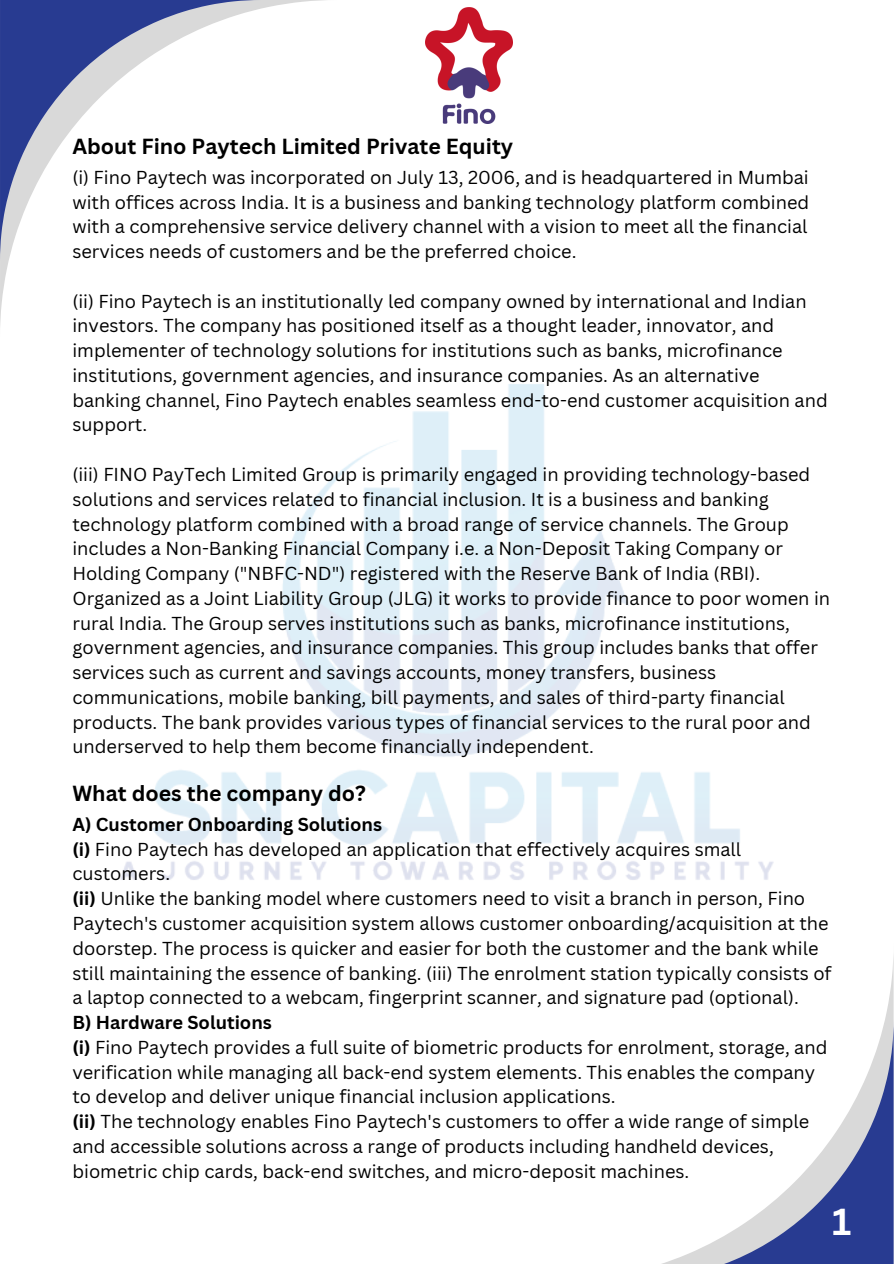
<style>
.page{position:relative;width:894px;height:1264px;background:#fff}
.page>*{position:absolute;margin:0;border:0;box-sizing:border-box;transform-origin:0 0}
.t1{font:700 36.6px "Canva Sans";color:#fff}
.t2{font:700 21.3px "Canva Sans";color:#000}
.t3{font:18.15px/24.8px "Canva Sans";color:#000}
.t4{font:700 18.15px "Canva Sans";color:#000}
.s1{font-weight:700}
</style>
<div class="page">
<img style="left:120px;top:7px;width:654px;height:873px">
<svg style="left:0;top:0;width:336px;height:336px"></svg>
<svg style="left:0;top:0;width:261px;height:261px"></svg>
<svg style="left:665px;top:1019px;width:228px;height:244px"></svg>
<img style="left:425px;top:8px;width:87px;height:115px">
<h1 class="t2" style="left:72px;top:132px;width:442px">About Fino Paytech Limited Private Equity</h1>
<p class="t3" style="left:72px;top:164px;width:738px;text-align:justify">(i) Fino Paytech was incorporated on July 13, 2006, and is headquartered in Mumbai with offices across India. It is a business and banking technology platform combined with a comprehensive service delivery channel with a vision to meet all the financial services needs of customers and be the preferred choice.</p>
<p class="t3" style="left:72px;top:288px;width:756px">(ii) Fino Paytech is an institutionally led company owned by international and Indian investors. The company has positioned itself as a thought leader, innovator, and implementer of technology solutions for institutions such as banks, microfinance institutions, government agencies, and insurance companies. As an alternative banking channel, Fino Paytech enables seamless end-to-end customer acquisition and support.</p>
<p class="t3" style="left:72px;top:461px;width:759px">(iii) FINO PayTech Limited Group is primarily engaged in providing technology-based solutions and services related to financial inclusion. It is a business and banking technology platform combined with a broad range of service channels. The Group includes a Non-Banking Financial Company i.e. a Non-Deposit Taking Company or Holding Company ("NBFC-ND") registered with the Reserve Bank of India (RBI).<br>Organized as a Joint Liability Group (JLG) it works to provide finance to poor women in rural India. The Group serves institutions such as banks, microfinance institutions, government agencies, and insurance companies. This group includes banks that offer services such as current and savings accounts, money transfers, business communications, mobile banking, bill payments, and sales of third-party financial products. The bank provides various types of financial services to the rural poor and underserved to help them become financially independent.</p>
<p class="t2" style="left:72px;top:778px;width:295px">What does the company do?</p>
<p class="t4" style="left:72px;top:811px;width:311px">A) Customer Onboarding Solutions</p>
<p class="t3" style="left:72px;top:836px;width:670px"><span class="s1">(i)</span> Fino Paytech has developed an application that effectively acquires small customers.</p>
<h1 class="t3" style="left:72px;top:885px;width:760px"><span class="s1">(ii)</span> Unlike the banking model where customers need to visit a branch in person, Fino Paytech's customer acquisition system allows customer onboarding/acquisition at the doorstep. The process is quicker and easier for both the customer and the bank while still maintaining the essence of banking. (iii) The enrolment station typically consists of a laptop connected to a webcam, fingerprint scanner, and signature pad (optional).</h1>
<p class="t4" style="left:72px;top:1009px;width:201px">B) Hardware Solutions</p>
<p class="t3" style="left:72px;top:1034px;width:756px"><span class="s1">(i)</span> Fino Paytech provides a full suite of biometric products for enrolment, storage, and verification while managing all back-end system elements. This enables the company to develop and deliver unique financial inclusion applications.</p>
<p class="t3" style="left:72px;top:1108px;width:738px"><span class="s1">(ii)</span> The technology enables Fino Paytech's customers to offer a wide range of simple and accessible solutions across a range of products including handheld devices, biometric chip cards, back-end switches, and micro-deposit machines.</p>
<p class="t1" style="left:832px;top:1195px;width:21px">1</p>
</div>
